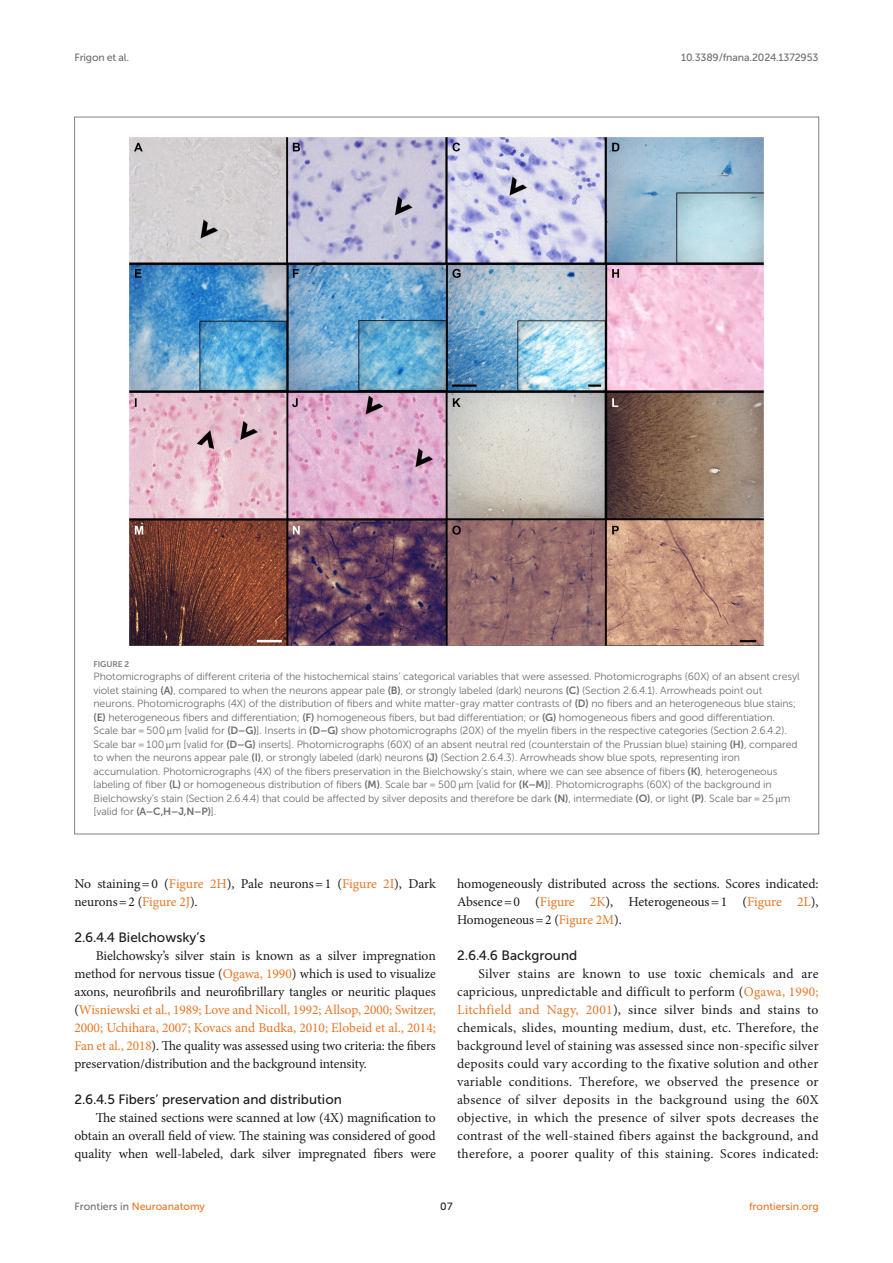
<style>
.page{position:relative;width:893px;height:1263px;background:#fff}
.page>*{position:absolute;margin:0;border:0;box-sizing:border-box;transform-origin:0 0}
.TEXT_FLUSH{font:13.5px/18px "Minion Pro";letter-spacing:-.005em;color:#1b1c1b;text-align:justify}
.HEAD_4{font:13.5px "Museo Sans 500";color:#1b1c1b}
.FIG_LEG{font:10.5px/13.5px "Museo Sans 300";letter-spacing:-.01em;color:#706f70}
.t1{font:10.5px "Museo Sans 500";color:#e87626}
.t2{font:10.5px "Museo Sans 500";letter-spacing:-.015em;color:#706f70}
.t3{font:10.5px "Museo Sans 500";color:#1b1c1b}
.FIG_HD{font:8.25px "Museo Sans 700";letter-spacing:-.01em;color:#7e7f7f}
.s1{font-family:"Museo Sans 700"}
.s2{font-family:"STIX General"}
.s3{color:#e87626}
.s4{color:#706f70}
</style>
<div class="page">
<img style="left:129px;top:137px;width:635px;height:509px">
<p class="t2" style="left:74px;top:51px;width:56px">Frigon et al.</p>
<p class="t2" style="left:681px;top:51px;width:139px">10.3389/fnana.2024.1372953</p>
<p class="FIG_HD" style="left:94px;top:659px;width:37px">FIGURE 2</p>
<p class="FIG_LEG" style="left:94px;top:670px;width:708px">Photomicrographs of different criteria of the histochemical stains’ categorical variables that were assessed. Photomicrographs (60X) of an absent cresyl violet staining <span class="s1">(A)</span>, compared to when the neurons appear pale <span class="s1">(B)</span>, or strongly labeled (dark) neurons <span class="s1">(C)</span> (Section 2.6.4.1). Arrowheads point out neurons. Photomicrographs (4X) of the distribution of fibers and white matter-gray matter contrasts of <span class="s1">(D)</span> no fibers and an heterogeneous blue stains; <span class="s1">(E)</span> heterogeneous fibers and differentiation; <span class="s1">(F)</span> homogeneous fibers, but bad differentiation; or <span class="s1">(G)</span> homogeneous fibers and good differentiation.<br>Scale bar = 500 <span class="s2">μ</span>m [valid for <span class="s1">(D–G)</span>]. Inserts in <span class="s1">(D–G)</span> show photomicrographs (20X) of the myelin fibers in the respective categories (Section 2.6.4.2).<br>Scale bar = 100 <span class="s2">μ</span>m [valid for <span class="s1">(D–G)</span> inserts]. Photomicrographs (60X) of an absent neutral red (counterstain of the Prussian blue) staining <span class="s1">(H)</span>, compared to when the neurons appear pale <span class="s1">(I)</span>, or strongly labeled (dark) neurons <span class="s1">(J)</span> (Section 2.6.4.3). Arrowheads show blue spots, representing iron accumulation. Photomicrographs (4X) of the fibers preservation in the Bielchowsky’s stain, where we can see absence of fibers <span class="s1">(K)</span>, heterogeneous labeling of fiber <span class="s1">(L)</span> or homogeneous distribution of fibers <span class="s1">(M)</span>. Scale bar = 500 <span class="s2">μ</span>m [valid for <span class="s1">(K–M)</span>]. Photomicrographs (60X) of the background in Bielchowsky’s stain (Section 2.6.4.4) that could be affected by silver deposits and therefore be dark <span class="s1">(N)</span>, intermediate <span class="s1">(O)</span>, or light <span class="s1">(P)</span>. Scale bar = 25 <span class="s2">μ</span>m [valid for <span class="s1">(A–C,H–J,N–P)</span>].</p>
<p class="TEXT_FLUSH" style="left:74px;top:875px;width:363px">No staining=0 (<span class="s3">Figure 2H</span>), Pale neurons=1 (<span class="s3">Figure 2I</span>), Dark neurons=2 (<span class="s3">Figure 2J</span>).</p>
<p class="HEAD_4" style="left:74px;top:930px;width:133px">2.6.4.4 Bielchowsky’s</p>
<p class="TEXT_FLUSH" style="left:74px;top:947px;width:363px;text-indent:21px">Bielchowsky’s silver stain is known as a silver impregnation method for nervous tissue (<span class="s3">Ogawa, 1990</span>) which is used to visualize axons, neurofibrils and neurofibrillary tangles or neuritic plaques (<span class="s3">Wisniewski et al., 1989; Love and Nicoll, 1992; Allsop, 2000; Switzer, 2000; Uchihara, 2007; Kovacs and Budka, 2010; Elobeid et al., 2014; Fan et al., 2018</span>). The quality was assessed using two criteria: the fibers preservation/distribution and the background intensity.</p>
<p class="HEAD_4" style="left:74px;top:1092px;width:269px">2.6.4.5 Fibers’ preservation and distribution</p>
<p class="TEXT_FLUSH" style="left:74px;top:1109px;width:363px;text-indent:21px">The stained sections were scanned at low (4X) magnification to obtain an overall field of view. The staining was considered of good quality when well-labeled, dark silver impregnated fibers were</p>
<p class="TEXT_FLUSH" style="left:457px;top:875px;width:363px">homogeneously distributed across the sections. Scores indicated:<br>Absence=0 (<span class="s3">Figure 2K</span>), Heterogeneous=1 (<span class="s3">Figure 2L</span>), Homogeneous=2 (<span class="s3">Figure 2M</span>).</p>
<p class="HEAD_4" style="left:457px;top:948px;width:122px">2.6.4.6 Background</p>
<p class="TEXT_FLUSH" style="left:457px;top:965px;width:363px;text-indent:21px">Silver stains are known to use toxic chemicals and are capricious, unpredictable and difficult to perform (<span class="s3">Ogawa, 1990; Litchfield and Nagy, 2001</span>), since silver binds and stains to chemicals, slides, mounting medium, dust, etc. Therefore, the background level of staining was assessed since non-specific silver deposits could vary according to the fixative solution and other variable conditions. Therefore, we observed the presence or absence of silver deposits in the background using the 60X objective, in which the presence of silver spots decreases the contrast of the well-stained fibers against the background, and therefore, a poorer quality of this staining. Scores indicated:</p>
<p class="t1" style="left:74px;top:1200px;width:132px"><span class="s4">Frontiers in</span> Neuroanatomy</p>
<p class="t3" style="left:440px;top:1200px;width:14px">07</p>
<p class="t1" style="left:749px;top:1200px;width:71px">frontiersin.org</p>
</div>
